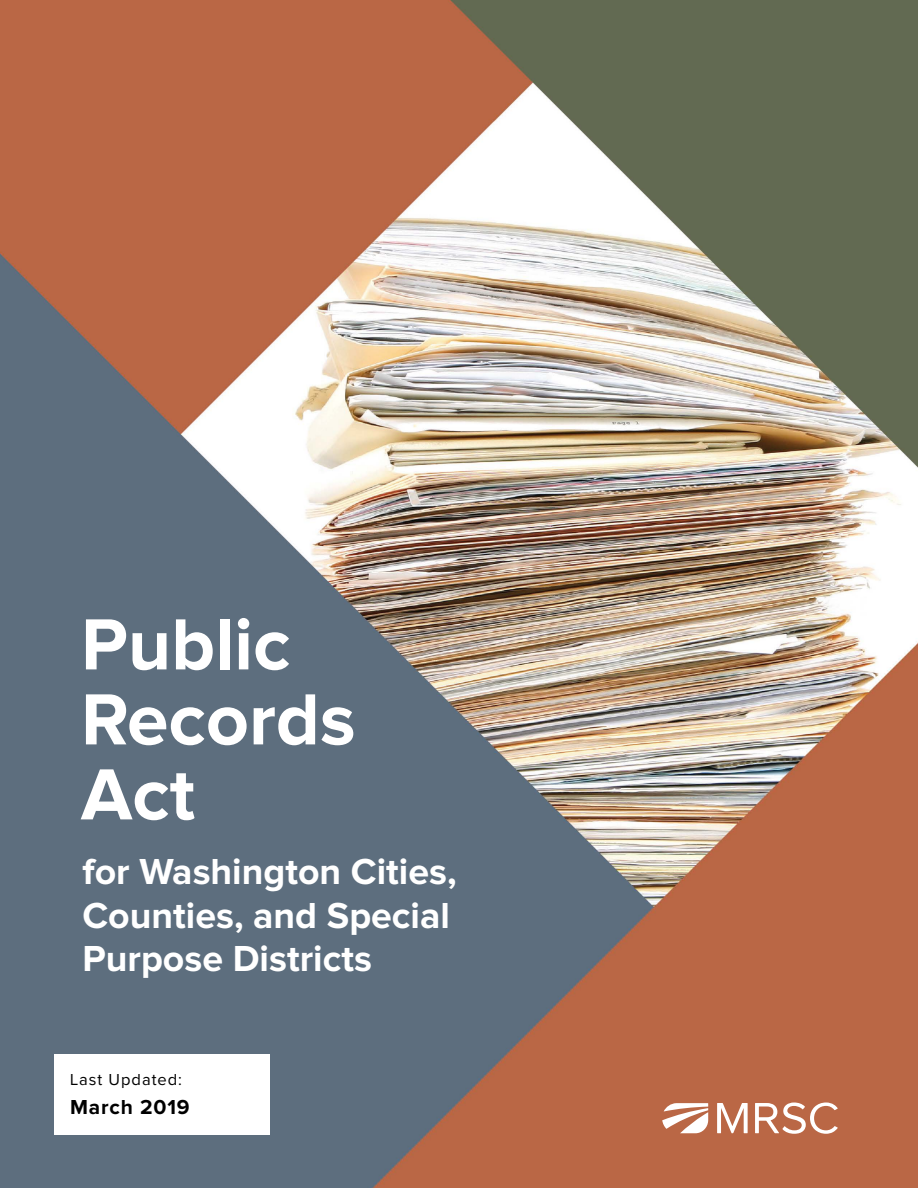
<style>
.page{position:relative;width:918px;height:1188px;background:#fff}
.page>*{position:absolute;margin:0;border:0;box-sizing:border-box;transform-origin:0 0}
.t1{font:700 75px/75px "Proxima Nova";color:#fff}
.t2{font:700 37.5px/43.5px "Proxima Nova";color:#fff}
.t3{font:700 21px "Proxima Nova";letter-spacing:.04em;color:#000}
.t4{font:16.5px "Proxima Nova";letter-spacing:.06em;color:#000}
</style>
<div class="page">
<img style="left:0;top:0;width:918px;height:1188px">
<div style="left:54px;top:1054px;width:216px;height:82px;background:#fff"></div>
<svg style="left:717px;top:1103px;width:31px;height:30px"></svg>
<svg style="left:755px;top:1102px;width:83px;height:32px"></svg>
<svg style="left:662px;top:1103px;width:46px;height:30px"></svg>
<h1 class="t1" style="left:81px;top:609px;width:276px">Public<br>Records<br>Act</h1>
<p class="t2" style="left:82px;top:851px;width:376px">for Washington Cities,<br>Counties, and Special<br>Purpose Districts</p>
<p class="t4" style="left:70px;top:1072px;width:113px">Last Updated:</p>
<p class="t3" style="left:70px;top:1094px;width:121px">March 2019</p>
</div>
